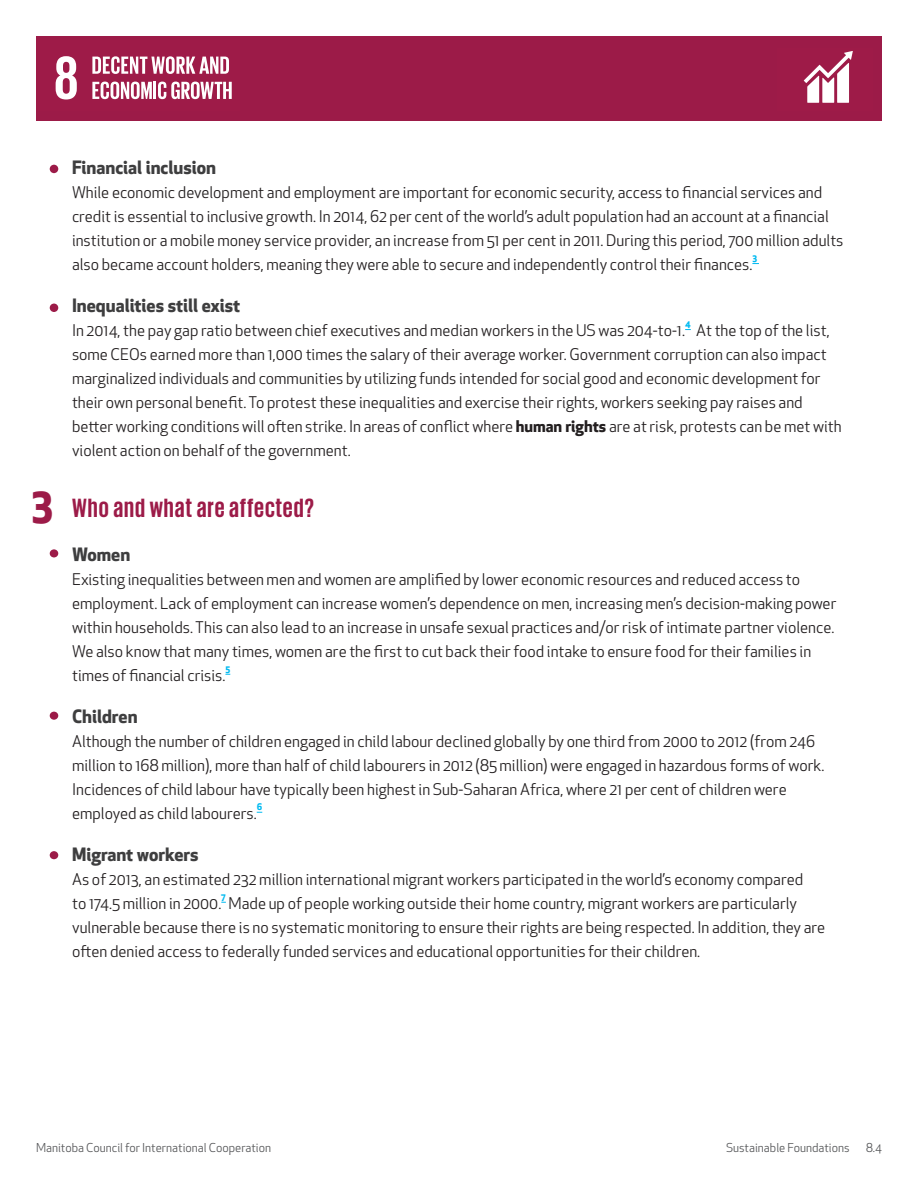
<style>
.page{position:relative;width:918px;height:1188px;background:#fff}
.page>*{position:absolute;margin:0;border:0;box-sizing:border-box;transform-origin:0 0}
.t1{font:700 42px "Apex New";color:#9c1b48}
.t2{font:700 27px "Giorgio Sans";letter-spacing:.04em;color:#9c1b48}
.t3{font:700 18px "Apex New";color:#3e3e3f}
.t4{font:15.75px/24px "Apex New";color:#231f20}
.t5{font:12px "Apex New";color:#57585a}
.t6{font:700 9px "Apex New";color:#00baf1}
.s1{font-weight:700}
</style>
<div class="page">
<div style="left:50px;top:165px;width:8px;height:8px;background:#9c1b48;border-radius:50%"></div>
<div style="left:36px;top:36px;width:846px;height:85px;background:#9c1b48"></div>
<div style="left:50px;top:304px;width:8px;height:8px;background:#9c1b48;border-radius:50%"></div>
<div style="left:50px;top:549px;width:8px;height:8px;background:#9c1b48;border-radius:50%"></div>
<svg style="left:56px;top:56px;width:21px;height:44px"></svg>
<svg style="left:92px;top:56px;width:137px;height:18px"></svg>
<svg style="left:92px;top:82px;width:140px;height:17px"></svg>
<div style="left:50px;top:712px;width:8px;height:8px;background:#9c1b48;border-radius:50%"></div>
<div style="left:50px;top:851px;width:8px;height:8px;background:#9c1b48;border-radius:50%"></div>
<svg style="left:804px;top:51px;width:49px;height:52px"></svg>
<p class="t3" style="left:72px;top:155px;width:146px">Financial inclusion</p>
<p class="t4" style="left:72px;top:181px;width:773px">While economic development and employment are important for economic security, access to financial services and credit is essential to inclusive growth. In 2014, 62 per cent of the world’s adult population had an account at a financial institution or a mobile money service provider, an increase from 51 per cent in 2011. During this period, 700 million adults also became account holders, meaning they were able to secure and independently control their finances.</p>
<p class="t6" style="left:752px;top:251px;width:6px">3</p>
<p class="t3" style="left:72px;top:293px;width:170px">Inequalities still exist</p>
<p class="t4" style="left:72px;top:319px;width:615px">In 2014, the pay gap ratio between chief executives and median workers in the US was 204-to-1.</p>
<p class="t6" style="left:685px;top:317px;width:7px">4</p>
<p class="t4" style="left:72px;top:319px;width:771px;text-indent:624px">At the top of the list, some CEOs earned more than 1,000 times the salary of their average worker. Government corruption can also impact marginalized individuals and communities by utilizing funds intended for social good and economic development for their own personal benefit. To protest these inequalities and exercise their rights, workers seeking pay raises and better working conditions will often strike. In areas of conflict where <span class="s1">human rights</span> are at risk, protests can be met with violent action on behalf of the government.</p>
<p class="t1" style="left:31px;top:472px;width:24px">3</p>
<p class="t2" style="left:72px;top:494px;width:244px">Who and what are affected?</p>
<p class="t3" style="left:72px;top:541px;width:60px">Women</p>
<p class="t4" style="left:72px;top:567px;width:766px">Existing inequalities between men and women are amplified by lower economic resources and reduced access to employment. Lack of employment can increase women’s dependence on men, increasing men’s decision-making power within households. This can also lead to an increase in unsafe sexual practices and/or risk of intimate partner violence.<br>We also know that many times, women are the first to cut back their food intake to ensure food for their families in times of financial crisis.</p>
<p class="t6" style="left:225px;top:662px;width:6px">5</p>
<p class="t3" style="left:72px;top:703px;width:67px">Children</p>
<p class="t4" style="left:72px;top:729px;width:754px">Although the number of children engaged in child labour declined globally by one third from 2000 to 2012 (from 246 million to 168 million), more than half of child labourers in 2012 (85 million) were engaged in hazardous forms of work.<br>Incidences of child labour have typically been highest in Sub-Saharan Africa, where 21 per cent of children were employed as child labourers.</p>
<p class="t6" style="left:257px;top:800px;width:7px">6</p>
<p class="t3" style="left:72px;top:841px;width:128px">Migrant workers</p>
<p class="t4" style="left:72px;top:867px;width:733px">As of 2013, an estimated 232 million international migrant workers participated in the world’s economy compared to 174.5 million in 2000.</p>
<p class="t6" style="left:221px;top:890px;width:6px">7</p>
<p class="t4" style="left:72px;top:891px;width:755px;text-indent:156px">Made up of people working outside their home country, migrant workers are particularly vulnerable because there is no systematic monitoring to ensure their rights are being respected. In addition, they are often denied access to federally funded services and educational opportunities for their children.</p>
<p class="t5" style="left:36px;top:1140px;width:237px">Manitoba Council for International Cooperation</p>
<p class="t5" style="left:726px;top:1140px;width:125px">Sustainable Foundations</p>
<p class="t5" style="left:866px;top:1140px;width:17px">8.4</p>
</div>
